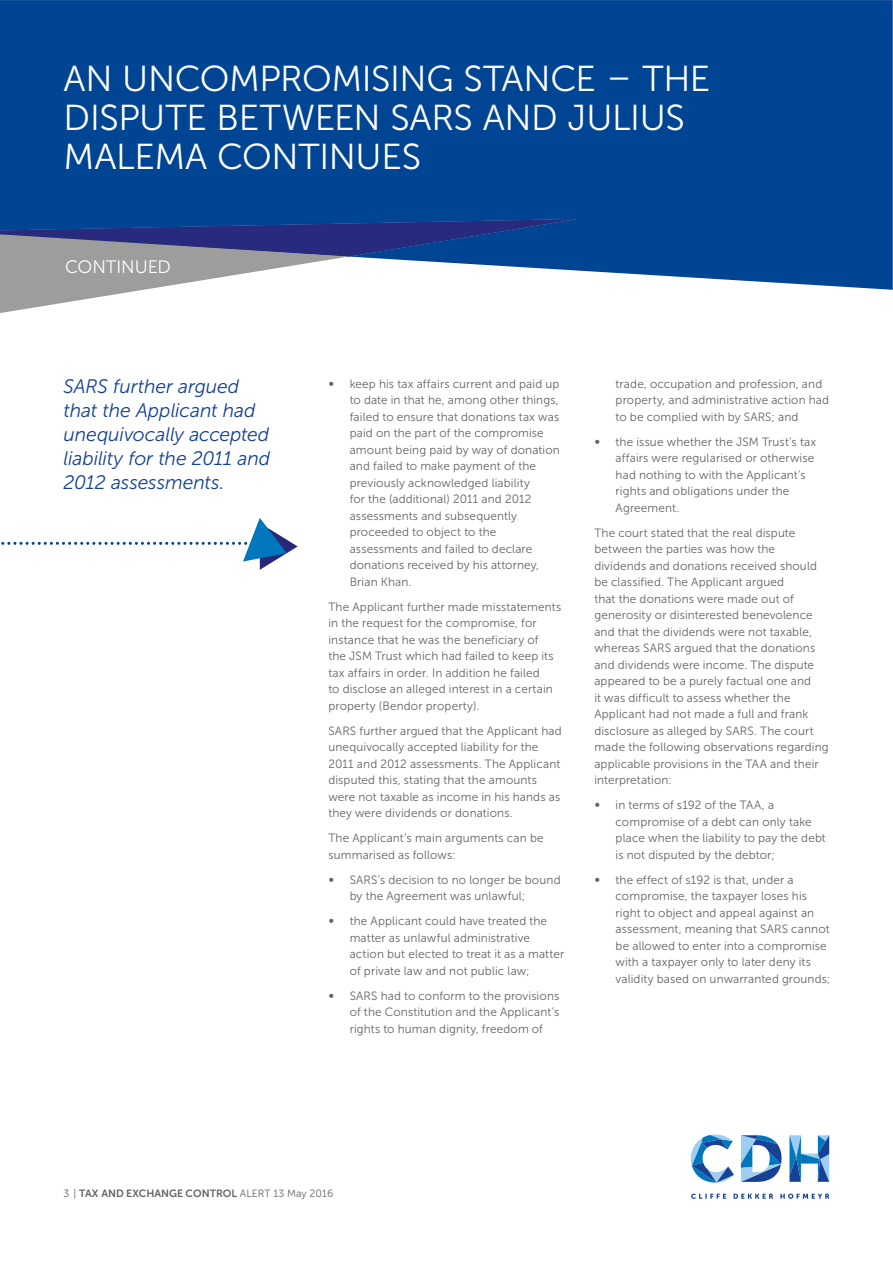
<style>
.page{position:relative;width:893px;height:1263px;background:#fff}
.page>*{position:absolute;margin:0;border:0;box-sizing:border-box;transform-origin:0 0}
.t1{font:36px/39px "Museo Sans 300";letter-spacing:-.01em;color:#fff}
.t2{font:italic 19.5px/24px "Museo Sans 300";letter-spacing:-.005em;color:#164194}
.t3{font:18px "Museo Sans 300";letter-spacing:-.005em;color:#fff}
.t4{font:12px/16.5px "Museo Sans 300";letter-spacing:.01em;color:#646363}
.t5{font:10.5px "Museo Sans 700";color:#646363}
.s1{font-family:"Museo Sans 300"}
</style>
<div class="page">
<div style="left:0;top:0;width:892px;height:290px;background:#004593"></div>
<svg style="left:0;top:217px;width:576px;height:96px"></svg>
<svg style="left:691px;top:1194px;width:138px;height:5px"></svg>
<svg style="left:789px;top:1135px;width:40px;height:47px"></svg>
<svg style="left:691px;top:1135px;width:43px;height:48px"></svg>
<svg style="left:741px;top:1135px;width:40px;height:47px"></svg>
<svg style="left:1px;top:518px;width:297px;height:52px"></svg>
<h1 class="t1" style="left:64px;top:63px;width:648px">AN UNCOMPROMISING STANCE – THE<br>DISPUTE BETWEEN SARS AND JULIUS<br>MALEMA CONTINUES</h1>
<h3 class="t3" style="left:65px;top:260px;width:107px">CONTINUED</h3>
<h2 class="t2" style="left:64px;top:376px;width:208px">SARS further argued that the Applicant had unequivocally accepted liability for the 2011 and<br>2012 assessments.</h2>
<p class="t4" style="left:328px;top:376px;width:7px">∞</p>
<p class="t4" style="left:350px;top:376px;width:212px">keep his tax affairs current and paid up to date in that he, among other things, failed to ensure that donations tax was paid on the part of the compromise amount being paid by way of donation and failed to make payment of the previously acknowledged liability<br>for the (additional) 2011 and 2012 assessments and subsequently proceeded to object to the assessments and failed to declare donations received by his attorney,<br>Brian Khan.</p>
<p class="t4" style="left:328px;top:599px;width:234px">The Applicant further made misstatements in the request for the compromise, for instance that he was the beneficiary of<br>the JSM Trust which had failed to keep its tax affairs in order. In addition he failed<br>to disclose an alleged interest in a certain property (Bendor property).</p>
<p class="t4" style="left:328px;top:723px;width:235px">SARS further argued that the Applicant had unequivocally accepted liability for the 2011 and 2012 assessments. The Applicant disputed this, stating that the amounts were not taxable as income in his hands as they were dividends or donations.</p>
<p class="t4" style="left:328px;top:831px;width:217px">The Applicant’s main arguments can be summarised as follows:</p>
<p class="t4" style="left:328px;top:872px;width:7px">∞</p>
<p class="t4" style="left:350px;top:872px;width:212px">SARS’s decision to no longer be bound by the Agreement was unlawful;</p>
<p class="t4" style="left:328px;top:914px;width:7px">∞</p>
<p class="t4" style="left:350px;top:914px;width:216px">the Applicant could have treated the matter as unlawful administrative action but elected to treat it as a matter of private law and not public law;</p>
<p class="t4" style="left:328px;top:988px;width:7px">∞</p>
<p class="t4" style="left:350px;top:988px;width:211px;text-align:justify">SARS had to conform to the provisions of the Constitution and the Applicant’s rights to human dignity, freedom of</p>
<p class="t4" style="left:615px;top:376px;width:215px">trade, occupation and profession, and property, and administrative action had to be complied with by SARS; and</p>
<p class="t4" style="left:594px;top:434px;width:7px">∞</p>
<p class="t4" style="left:615px;top:434px;width:202px">the issue whether the JSM Trust’s tax affairs were regularised or otherwise had nothing to with the Applicant’s rights and obligations under the<br>Agreement.</p>
<p class="t4" style="left:594px;top:525px;width:236px">The court stated that the real dispute between the parties was how the dividends and donations received should be classified. The Applicant argued<br>that the donations were made out of generosity or disinterested benevolence and that the dividends were not taxable, whereas SARS argued that the donations and dividends were income. The dispute appeared to be a purely factual one and<br>it was difficult to assess whether the Applicant had not made a full and frank disclosure as alleged by SARS. The court made the following observations regarding applicable provisions in the TAA and their interpretation:</p>
<p class="t4" style="left:594px;top:798px;width:7px">∞</p>
<p class="t4" style="left:615px;top:798px;width:212px">in terms of s192 of the TAA, a compromise of a debt can only take place when the liability to pay the debt is not disputed by the debtor;</p>
<p class="t4" style="left:594px;top:872px;width:7px">∞</p>
<p class="t4" style="left:615px;top:872px;width:216px">the effect of s192 is that, under a compromise, the taxpayer loses his right to object and appeal against an assessment, meaning that SARS cannot be allowed to enter into a compromise with a taxpayer only to later deny its validity based on unwarranted grounds;</p>
<p class="t5" style="left:64px;top:1189px;width:271px"><span class="s1">3 |</span> TAX AND EXCHANGE CONTROL <span class="s1">ALERT 13 May 2016</span></p>
</div>
